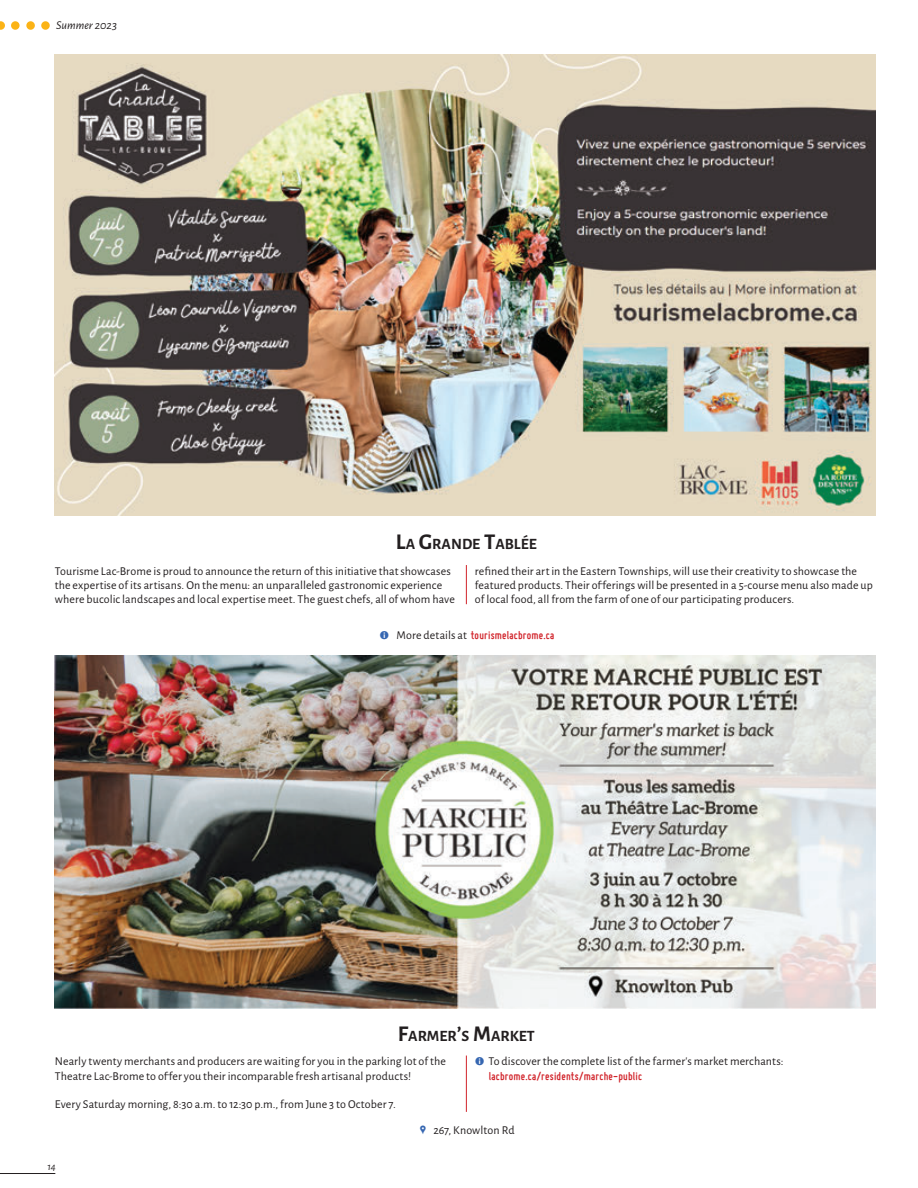
<style>
.page{position:relative;width:918px;height:1188px;background:#fff}
.page>*{position:absolute;margin:0;border:0;box-sizing:border-box;transform-origin:0 0}
.t1{font:700 15.75px "Alegreya Sans";color:#231f20}
.t2{font:12px/14.4px "Alegreya Sans";letter-spacing:.01em;color:#231f20}
.t3{font:700 12px "Miso";letter-spacing:.015em;color:#d1232a}
.t4{font:italic 12px "Alegreya Sans";color:#231f20}
.t5{font:italic 10.5px "Alegreya Sans";color:#231f20}
.s1{font-size:22.5px}
.s2{font-family:"Modern Pictograms";font-weight:400;font-size:12.75px;color:#3566b1}
.s3{font-family:"Alegreya Sans";font-weight:400;color:#231f20}
.s4{font-family:"Modern Pictograms";font-size:12.75px;color:#3566b1}
</style>
<div class="page">
<hr style="left:0;top:1173px;width:55px;height:1px;background:#231f20">
<svg style="left:0;top:21px;width:5px;height:9px"></svg>
<div style="left:11px;top:21px;width:9px;height:9px;background:#fbb316;border-radius:50%"></div>
<div style="left:26px;top:21px;width:9px;height:9px;background:#fbb316;border-radius:50%"></div>
<div style="left:41px;top:21px;width:9px;height:9px;background:#fbb316;border-radius:50%"></div>
<img style="left:54px;top:54px;width:822px;height:462px">
<img style="left:54px;top:656px;width:822px;height:352px">
<hr style="left:466px;top:565px;width:1px;height:39px;background:#d1232a">
<hr style="left:466px;top:1056px;width:1px;height:56px;background:#d1232a">
<p class="t4" style="left:56px;top:17px;width:62px">Summer 2023</p>
<h1 class="t1" style="left:396px;top:533px;width:142px"><span class="s1">L</span>A <span class="s1">G</span>RANDE <span class="s1">T</span>ABLÉE</h1>
<p class="t2" style="left:55px;top:563px;width:401px">Tourisme Lac-Brome is proud to announce the return of this initiative that showcases the expertise of its artisans. On the menu: an unparalleled gastronomic experience where bucolic landscapes and local expertise meet. The guest chefs, all of whom have</p>
<p class="t2" style="left:475px;top:563px;width:399px">refined their art in the Eastern Townships, will use their creativity to showcase the featured products. Their offerings will be presented in a 5-course menu also made up of local food, all from the farm of one of our participating producers.</p>
<p class="t3" style="left:380px;top:628px;width:176px"><span class="s2">=</span> <span class="s3">More details at</span> tourismelacbrome.ca</p>
<h1 class="t1" style="left:398px;top:1025px;width:138px"><span class="s1">F</span>ARMER<span class="s1">’</span>S <span class="s1">M</span>ARKET</h1>
<p class="t2" style="left:55px;top:1054px;width:392px">Nearly twenty merchants and producers are waiting for you in the parking lot of the<br>Theatre Lac-Brome to offer you their incomparable fresh artisanal products!</p>
<p class="t2" style="left:55px;top:1097px;width:342px">Every Saturday morning, 8:30 a.m. to 12:30 p.m., from June 3 to October 7.</p>
<p class="t2" style="left:475px;top:1054px;width:310px"><span class="s4">=</span> To discover the complete list of the farmer’s market merchants:</p>
<p class="t3" style="left:489px;top:1069px;width:155px">lacbrome.ca/residents/marche-public</p>
<p class="t5" style="left:48px;top:1159px;width:10px">14</p>
<p class="t2" style="left:420px;top:1122px;width:97px"><span class="s4">,</span> 267, Knowlton Rd</p>
</div>
